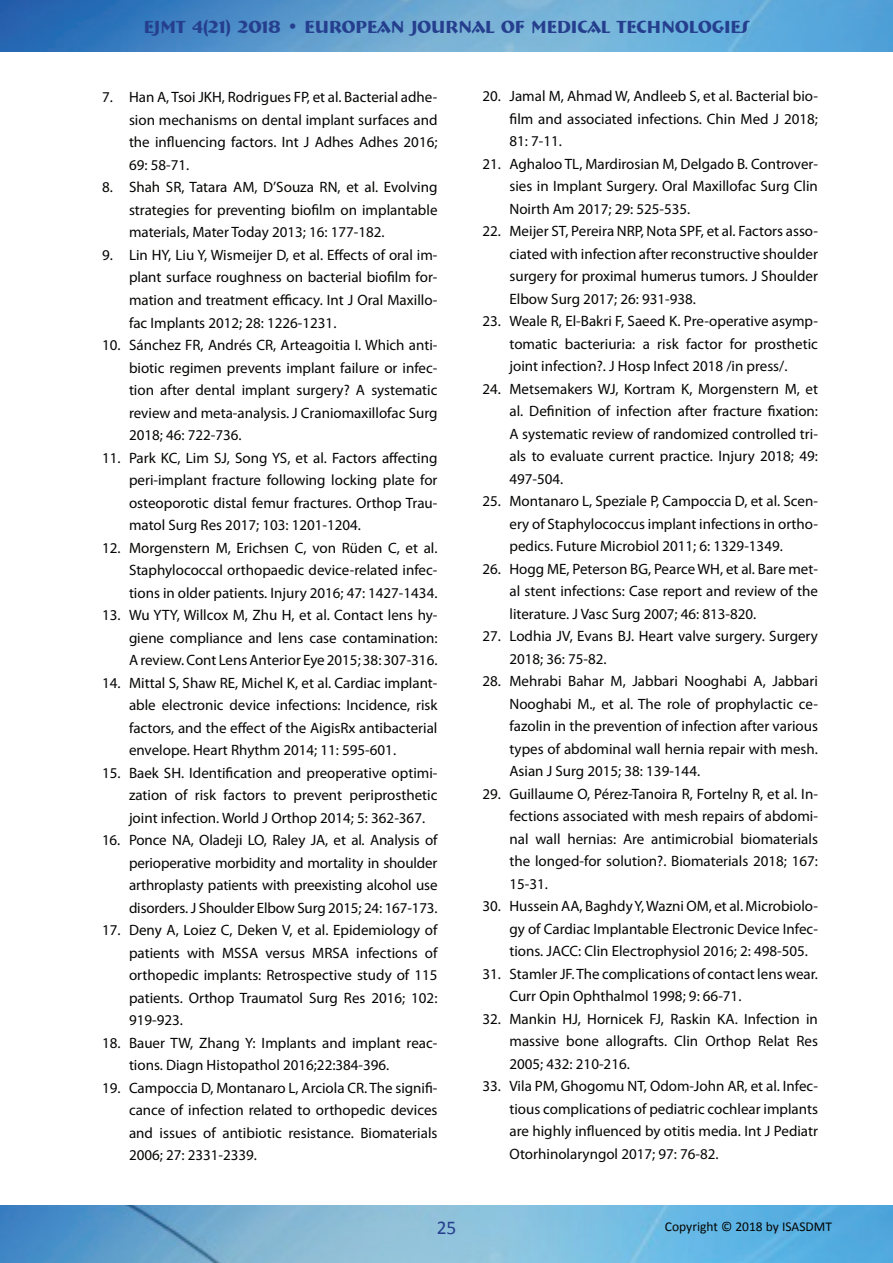
<style>
.page{position:relative;width:893px;height:1263px;background:#fff}
.page>*{position:absolute;margin:0;border:0;box-sizing:border-box;transform-origin:0 0}
.t1{font:19.5px "Calibri";color:#253f8e}
.t2{font:700 18px "Bremen BT";color:#253f8e}
.t3{font:15px/22.5px "Myriad Pro";color:#040503;text-align:justify}
.t4{font:13.5px "Calibri";color:#040503}
</style>
<div class="page">
<img style="left:0;top:0;width:893px;height:52px">
<img style="left:0;top:1205px;width:893px;height:58px">
<p class="t2" style="left:144px;top:15px;width:607px">EJMT 4(21) 2018 • EUROPEAN JOURNAL OF MEDICAL TECHNOLOGIES</p>
<p class="t3" style="left:129px;top:86px;width:310px;text-indent:-27px">7. Han A, Tsoi JKH, Rodrigues FP, et al. Bacterial adhe&shy;sion mechanisms on dental implant surfaces and the influencing factors. Int J Adhes Adhes 2016; 69: 58-71.</p>
<p class="t3" style="left:129px;top:176px;width:310px;text-indent:-27px">8. Shah SR, Tatara AM, D’Souza RN, et al. Evolving strategies for preventing biofilm on implantable materials, Mater Today 2013; 16: 177-182.</p>
<p class="t3" style="left:129px;top:243px;width:310px;text-indent:-27px">9. Lin HY, Liu Y, Wismeijer D, et al. Effects of oral im&shy;plant surface roughness on bacterial biofilm for&shy;mation and treatment efficacy. Int J Oral Maxillo&shy;fac Implants 2012; 28: 1226-1231.</p>
<p class="t3" style="left:129px;top:333px;width:310px;text-indent:-27px">10. Sánchez FR, Andrés CR, Arteagoitia I. Which anti&shy;biotic regimen prevents implant failure or infec&shy;tion after dental implant surgery? A systematic review and meta-analysis. J Craniomaxillofac Surg 2018; 46: 722-736.</p>
<p class="t3" style="left:129px;top:446px;width:310px;text-indent:-27px">11. Park KC, Lim SJ, Song YS, et al. Factors affecting peri-implant fracture following locking plate for osteoporotic distal femur fractures. Orthop Trau&shy;matol Surg Res 2017; 103: 1201-1204.</p>
<p class="t3" style="left:129px;top:536px;width:310px;text-indent:-27px">12. Morgenstern M, Erichsen C, von Rüden C, et al.<br>Staphylococcal orthopaedic device-related infec&shy;tions in older patients. Injury 2016; 47: 1427-1434.</p>
<p class="t3" style="left:129px;top:603px;width:310px;text-indent:-27px">13. Wu YTY, Willcox M, Zhu H, et al. Contact lens hy&shy;giene compliance and lens case contamination:<br>A review. Cont Lens Anterior Eye 2015; 38: 307-316.</p>
<p class="t3" style="left:129px;top:671px;width:310px;text-indent:-27px">14. Mittal S, Shaw RE, Michel K, et al. Cardiac implant&shy;able electronic device infections: Incidence, risk factors, and the effect of the AigisRx antibacterial envelope. Heart Rhythm 2014; 11: 595-601.</p>
<p class="t3" style="left:129px;top:761px;width:310px;text-indent:-27px">15. Baek SH. Identification and preoperative optimi&shy;zation of risk factors to prevent periprosthetic joint infection. World J Orthop 2014; 5: 362-367.</p>
<p class="t3" style="left:129px;top:828px;width:310px;text-indent:-27px">16. Ponce NA, Oladeji LO, Raley JA, et al. Analysis of perioperative morbidity and mortality in shoulder arthroplasty patients with preexisting alcohol use disorders. J Shoulder Elbow Surg 2015; 24: 167-173.</p>
<p class="t3" style="left:129px;top:918px;width:310px;text-indent:-27px">17. Deny A, Loiez C, Deken V, et al. Epidemiology of patients with MSSA versus MRSA infections of orthopedic implants: Retrospective study of 115 patients. Orthop Traumatol Surg Res 2016; 102:<br>919-923.</p>
<p class="t3" style="left:129px;top:1031px;width:310px;text-indent:-27px">18. Bauer TW, Zhang Y: Implants and implant reac&shy;tions. Diagn Histopathol 2016;22:384-396.</p>
<p class="t3" style="left:129px;top:1076px;width:310px;text-indent:-27px">19. Campoccia D, Montanaro L, Arciola CR. The signifi&shy;cance of infection related to orthopedic devices and issues of antibiotic resistance. Biomaterials 2006; 27: 2331-2339.</p>
<p class="t3" style="left:509px;top:85px;width:310px;text-indent:-27px">20. Jamal M, Ahmad W, Andleeb S, et al. Bacterial bio&shy;film and associated infections. Chin Med J 2018; 81: 7-11.</p>
<p class="t3" style="left:509px;top:152px;width:310px;text-indent:-27px">21. Aghaloo TL, Mardirosian M, Delgado B. Controver&shy;sies in Implant Surgery. Oral Maxillofac Surg Clin Noirth Am 2017; 29: 525-535.</p>
<p class="t3" style="left:509px;top:220px;width:310px;text-indent:-27px">22. Meijer ST, Pereira NRP, Nota SPF, et al. Factors asso&shy;ciated with infection after reconstructive shoulder surgery for proximal humerus tumors. J Shoulder Elbow Surg 2017; 26: 931-938.</p>
<p class="t3" style="left:509px;top:310px;width:310px;text-indent:-27px">23. Weale R, El-Bakri F, Saeed K. Pre-operative asymp&shy;tomatic bacteriuria: a risk factor for prosthetic joint infection?. J Hosp Infect 2018 /in press/.</p>
<p class="t3" style="left:509px;top:377px;width:310px;text-indent:-27px">24. Metsemakers WJ, Kortram K, Morgenstern M, et al. Definition of infection after fracture fixation:<br>A systematic review of randomized controlled tri&shy;als to evaluate current practice. Injury 2018; 49:<br>497-504.</p>
<p class="t3" style="left:509px;top:490px;width:310px;text-indent:-27px">25. Montanaro L, Speziale P, Campoccia D, et al. Scen&shy;ery of Staphylococcus implant infections in ortho&shy;pedics. Future Microbiol 2011; 6: 1329-1349.</p>
<p class="t3" style="left:509px;top:557px;width:310px;text-indent:-27px">26. Hogg ME, Peterson BG, Pearce WH, et al. Bare met&shy;al stent infections: Case report and review of the literature. J Vasc Surg 2007; 46: 813-820.</p>
<p class="t3" style="left:509px;top:625px;width:310px;text-indent:-27px">27. Lodhia JV, Evans BJ. Heart valve surgery. Surgery<br>2018; 36: 75-82.</p>
<p class="t3" style="left:509px;top:670px;width:310px;text-indent:-27px">28. Mehrabi Bahar M, Jabbari Nooghabi A, Jabbari Nooghabi M., et al. The role of prophylactic ce&shy;fazolin in the prevention of infection after various types of abdominal wall hernia repair with mesh.<br>Asian J Surg 2015; 38: 139-144.</p>
<p class="t3" style="left:509px;top:782px;width:310px;text-indent:-27px">29. Guillaume O, Pérez-Tanoira R, Fortelny R, et al. In&shy;fections associated with mesh repairs of abdomi&shy;nal wall hernias: Are antimicrobial biomaterials the longed-for solution?. Biomaterials 2018; 167:<br>15-31.</p>
<p class="t3" style="left:509px;top:895px;width:310px;text-indent:-27px">30. Hussein AA, Baghdy Y, Wazni OM, et al. Microbiolo&shy;gy of Cardiac Implantable Electronic Device Infec&shy;tions. JACC: Clin Electrophysiol 2016; 2: 498-505.</p>
<p class="t3" style="left:509px;top:962px;width:310px;text-indent:-27px">31. Stamler JF. The complications of contact lens wear.<br>Curr Opin Ophthalmol 1998; 9: 66-71.</p>
<p class="t3" style="left:509px;top:1007px;width:310px;text-indent:-27px">32. Mankin HJ, Hornicek FJ, Raskin KA. Infection in massive bone allografts. Clin Orthop Relat Res 2005; 432: 210-216.</p>
<p class="t3" style="left:509px;top:1075px;width:310px;text-indent:-27px">33. Vila PM, Ghogomu NT, Odom-John AR, et al. Infec&shy;tious complications of pediatric cochlear implants are highly influenced by otitis media. Int J Pediatr Otorhinolaryngol 2017; 97: 76-82.</p>
<h1 class="t1" style="left:437px;top:1215px;width:21px">25</h1>
<p class="t4" style="left:665px;top:1218px;width:169px">Copyright © 2018 by ISASDMT</p>
</div>
